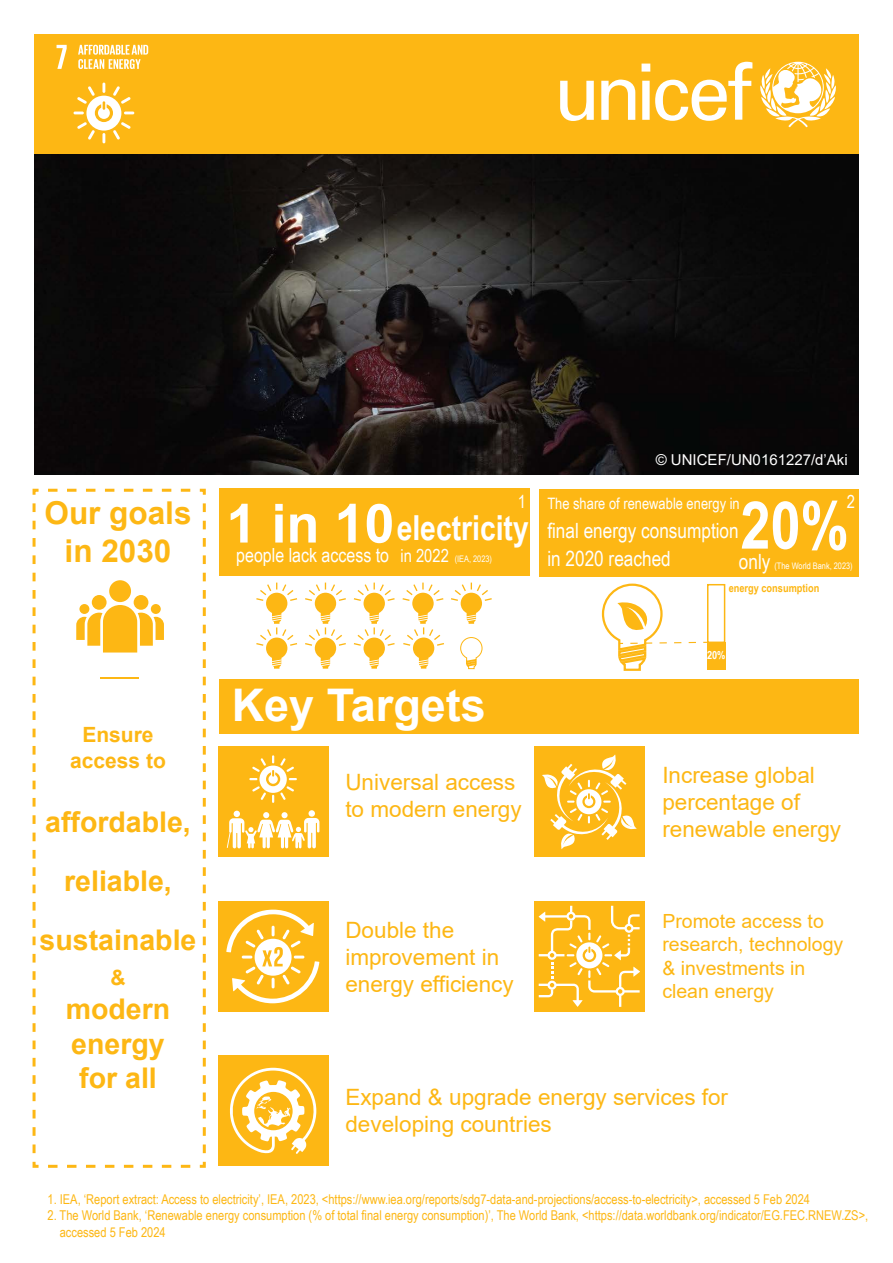
<style>
.page{position:relative;width:893px;height:1263px;background:#fff}
.page>*{position:absolute;margin:0;border:0;box-sizing:border-box;transform-origin:0 0}
.t1{font:700 66px "Arial Narrow";color:#fff}
.t2{font:700 45px "Arial";color:#fff}
.t3{font:700 34.5px "Arial Narrow";color:#fff}
.t4{font:700 31.5px/37.8px "Arial";color:#fdb714;text-align:center}
.t5{font:700 28.5px/59.1px "Arial";color:#fdb714;text-align:center}
.t6{font:22.5px/27px "Arial";color:#fdb714}
.t7{font:21px/27.9px "Arial Narrow";color:#fff}
.t8{font:700 21px/25.2px "Arial";color:#fdb714;text-align:center}
.t9{font:19.5px/23.4px "Arial";color:#fdb714}
.t10{font:19.5px "Arial Narrow";color:#fff}
.t11{font:18px "Arial Narrow";color:#fff}
.t12{font:15.75px "Arial Narrow";color:#fff}
.t13{font:15px "Arial";color:#fff}
.t14{font:13.5px/16.2px "Arial Narrow";color:#fdb714}
.t15{font:700 11.25px "Arial Narrow";color:#fdb714}
.t16{font:700 11.25px "Arial Narrow";color:#fff}
.t17{font:9px "Arial Narrow";color:#fff}
.s1{font-family:"Arial";font-size:54px}
.s2{font-size:18px}
.s3{font-size:9px}
</style>
<div class="page">
<img style="left:34px;top:154px;width:825px;height:321px">
<div style="left:34px;top:35px;width:825px;height:119px;background:#fdb714"></div>
<div style="left:219px;top:680px;width:640px;height:54px;background:#fdb714"></div>
<div style="left:219px;top:489px;width:310px;height:87px;background:#fdb714"></div>
<div style="left:540px;top:489px;width:319px;height:87px;background:#fdb714"></div>
<svg style="left:32px;top:488px;width:174px;height:680px"></svg>
<svg style="left:57px;top:45px;width:10px;height:24px"></svg>
<svg style="left:74px;top:83px;width:60px;height:60px"></svg>
<svg style="left:78px;top:45px;width:70px;height:24px"></svg>
<div style="left:218px;top:746px;width:110px;height:111px;background:#fdb714"></div>
<svg style="left:249px;top:755px;width:48px;height:48px"></svg>
<svg style="left:227px;top:811px;width:92px;height:37px"></svg>
<div style="left:534px;top:746px;width:111px;height:111px;background:#fdb714"></div>
<svg style="left:542px;top:754px;width:95px;height:95px"></svg>
<div style="left:218px;top:1055px;width:110px;height:111px;background:#fdb714"></div>
<svg style="left:230px;top:1068px;width:87px;height:86px"></svg>
<div style="left:218px;top:901px;width:110px;height:111px;background:#fdb714"></div>
<svg style="left:226px;top:910px;width:93px;height:93px"></svg>
<div style="left:534px;top:901px;width:111px;height:111px;background:#fdb714"></div>
<svg style="left:539px;top:906px;width:101px;height:101px"></svg>
<svg style="left:256px;top:583px;width:41px;height:86px"></svg>
<svg style="left:305px;top:583px;width:41px;height:86px"></svg>
<svg style="left:354px;top:583px;width:41px;height:86px"></svg>
<svg style="left:460px;top:637px;width:23px;height:32px"></svg>
<svg style="left:601px;top:583px;width:106px;height:88px"></svg>
<div style="left:707px;top:642px;width:18px;height:28px;background:#fdb714"></div>
<div style="left:707px;top:584px;width:18px;height:59px;border:2px solid #fdb714"></div>
<svg style="left:403px;top:583px;width:41px;height:86px"></svg>
<svg style="left:451px;top:583px;width:41px;height:41px"></svg>
<svg style="left:760px;top:62px;width:76px;height:65px"></svg>
<svg style="left:560px;top:81px;width:34px;height:40px"></svg>
<svg style="left:601px;top:80px;width:34px;height:40px"></svg>
<svg style="left:641px;top:62px;width:111px;height:59px"></svg>
<h3 class="t4" style="left:45px;top:494px;width:149px">Our goals in 2030</h3>
<h3 class="t8" style="left:70px;top:722px;width:97px">Ensure access to</h3>
<h3 class="t5" style="left:40px;top:793px;width:158px">affordable, reliable, sustainable</h3>
<h3 class="t8" style="left:110px;top:965px;width:17px">&amp;</h3>
<h3 class="t5" style="left:66px;top:993px;width:106px;line-height:34.2px;text-align:left">modern energy for all</h3>
<p class="t13" style="left:656px;top:449px;width:193px">© UNICEF/UN0161227/d’Aki</p>
<h3 class="t11" style="left:518px;top:489px;width:10px">1</h3>
<h3 class="t11" style="left:847px;top:489px;width:10px">2</h3>
<p class="t12" style="left:547px;top:492px;width:194px">The share of renewable energy in</p>
<h3 class="t7" style="left:547px;top:516px;width:193px">final energy consumption in 2020 reached</h3>
<h1 class="t1" style="left:740px;top:475px;width:110px">20%</h1>
<p class="t17" style="left:774px;top:559px;width:80px">(The World Bank, 2023)</p>
<h3 class="t3" style="left:226px;top:501px;width:304px"><span class="s1">1 in 10</span>electricity</h3>
<h3 class="t10" style="left:236px;top:541px;width:257px">people lack access to <span class="s2">in 2022</span> <span class="s3">(IEA, 2023)</span></h3>
<h3 class="t7" style="left:739px;top:547px;width:33px">only</h3>
<p class="t15" style="left:729px;top:580px;width:92px">energy consumption</p>
<h2 class="t2" style="left:232px;top:673px;width:256px">Key Targets</h2>
<h3 class="t6" style="left:345px;top:769px;width:178px">Universal access to modern energy</h3>
<p class="t16" style="left:707px;top:646px;width:20px">20%</p>
<h3 class="t6" style="left:662px;top:761px;width:180px">Increase global percentage of renewable energy</h3>
<h3 class="t6" style="left:345px;top:916px;width:170px">Double the improvement in energy efficiency</h3>
<h3 class="t9" style="left:662px;top:909px;width:182px">Promote access to research, technology &amp; investments in clean energy</h3>
<h3 class="t6" style="left:345px;top:1083px;width:384px">Expand &amp; upgrade energy services for developing countries</h3>
<p class="t14" style="left:48px;top:1191px;width:764px">1. IEA, ‘Report extract: Access to electricity’, IEA, 2023, &lt;https://www.iea.org/reports/sdg7-data-and-projections/access-to-electricity&gt;, accessed 5 Feb 2024</p>
<p class="t14" style="left:60px;top:1207px;width:810px;text-indent:-12px">2. The World Bank, ‘Renewable energy consumption (% of total final energy consumption)’, The World Bank, &lt;https://data.worldbank.org/indicator/EG.FEC.RNEW.ZS&gt;, accessed 5 Feb 2024</p>
</div>
